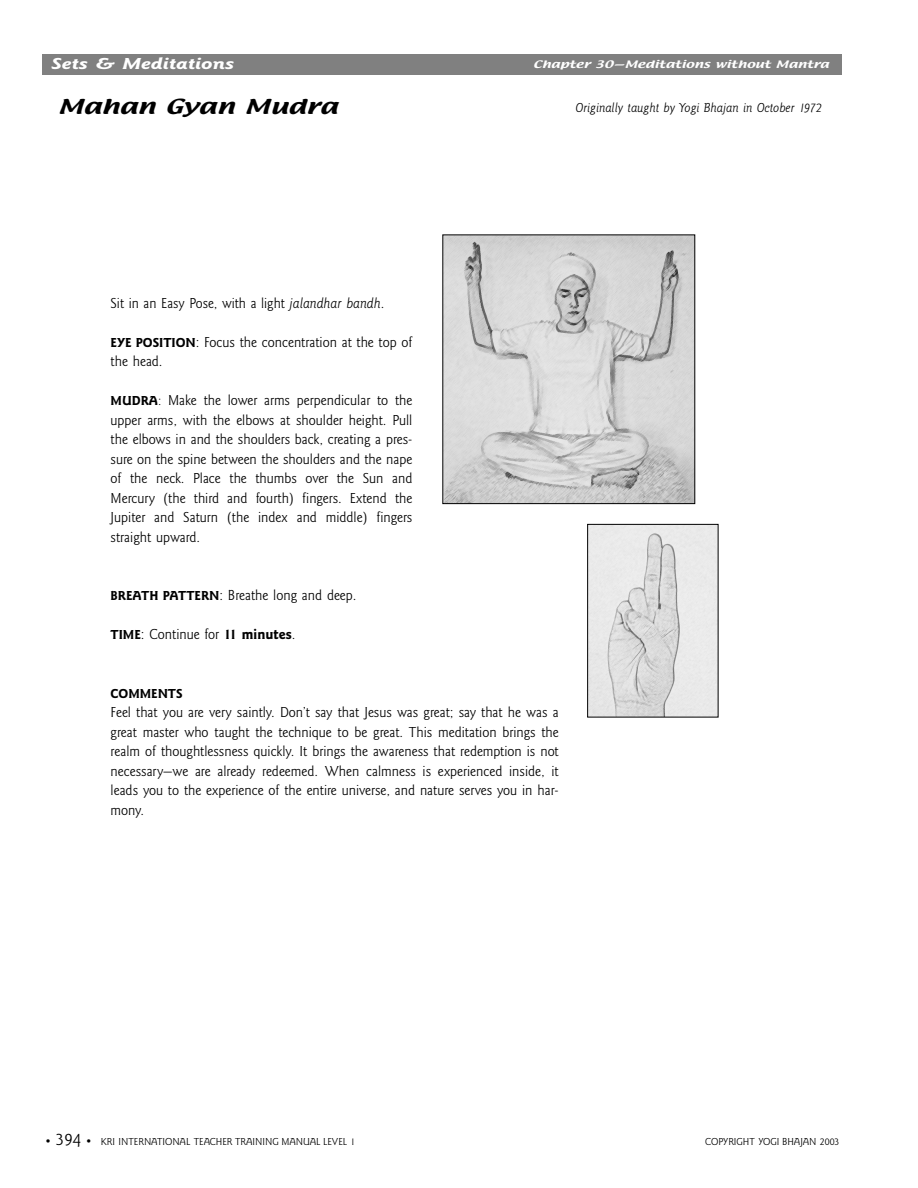
<style>
.page{position:relative;width:918px;height:1188px;background:#fff}
.page>*{position:absolute;margin:0;border:0;box-sizing:border-box;transform-origin:0 0}
.t1{font:18px "Textile";color:#000;scale:1.5 1}
.t2{font:italic 700 16.5px "Goudy Sans";color:#fff;scale:1.4 1}
.t3{font:15px/19.5px "Goudy Sans";color:#000;text-align:justify}
.t4{font:15px "Goudy Sans";color:#000;scale:.95 1}
.t5{font:italic 13.5px "Goudy Sans";color:#000}
.t6{font:700 13.5px "Goudy Sans";color:#000}
.t7{font:10.5px "Goudy Sans";color:#000}
.t8{font:9px "Textile";color:#fff;scale:1.5 1}
.s1{font-style:italic}
.s2{font-weight:700;font-size:13.5px}
.s3{font-size:13.5px}
.s4{font-weight:700}
.s5{font-size:12px}
.s6{font-size:18px}
</style>
<div class="page">
<div style="left:43px;top:54px;width:799px;height:20px;background:#808080"></div>
<img style="left:444px;top:236px;width:249px;height:266px">
<img style="left:589px;top:526px;width:127px;height:189px">
<div style="left:587px;top:524px;width:131px;height:193px;border:1px solid #000"></div>
<p class="t2" style="left:52px;top:57px;width:132px">Sets &amp; Meditations</p>
<p class="t1" style="left:57px;top:96px;width:188px">Mahan Gyan Mudra</p>
<p class="t4" style="left:111px;top:297px;width:290px">Sit in an Easy Pose, with a light <span class="s1">jalandhar bandh</span>.</p>
<p class="t3" style="left:111px;top:333px;width:303px"><span class="s2">EYE POSITION</span>: Focus the concentration at the top of the head.</p>
<p class="t3" style="left:111px;top:391px;width:303px"><span class="s2">MUDRA</span><span class="s3">:</span> Make the lower arms perpendicular to the upper arms, with the elbows at shoulder height. Pull the elbows in and the shoulders back, creating a pres&shy;sure on the spine between the shoulders and the nape of the neck. Place the thumbs over the Sun and Mercury (the third and fourth) fingers. Extend the Jupiter and Saturn (the index and middle) fingers straight upward.</p>
<p class="t3" style="left:111px;top:586px;width:247px"><span class="s2">BREATH PATTERN</span>: Breathe long and deep.</p>
<p class="t3" style="left:111px;top:625px;width:186px"><span class="s2">TIME</span>: Continue for <span class="s4">11 minutes</span>.</p>
<p class="t8" style="left:533px;top:59px;width:199px">Chapter 30—Meditations without Mantra</p>
<p class="t5" style="left:576px;top:103px;width:248px">Originally taught by Yogi Bhajan in October 1972</p>
<p class="t6" style="left:111px;top:688px;width:74px">COMMENTS</p>
<p class="t3" style="left:111px;top:703px;width:450px">Feel that you are very saintly. Don’t say that Jesus was great; say that he was a great master who taught the technique to be great. This meditation brings the realm of thoughtlessness quickly. It brings the awareness that redemption is not necessary—we are already redeemed. When calmness is experienced inside, it leads you to the experience of the entire universe, and nature serves you in har&shy;mony.</p>
<p class="t7" style="left:44px;top:1138px;width:313px"><span class="s5">•</span> <span class="s6">394</span> <span class="s5">•</span> KRI INTERNATIONAL TEACHER TRAINING MANUAL LEVEL 1</p>
<p class="t7" style="left:705px;top:1138px;width:136px">COPYRIGHT YOGI BHAJAN 2003</p>
</div>
